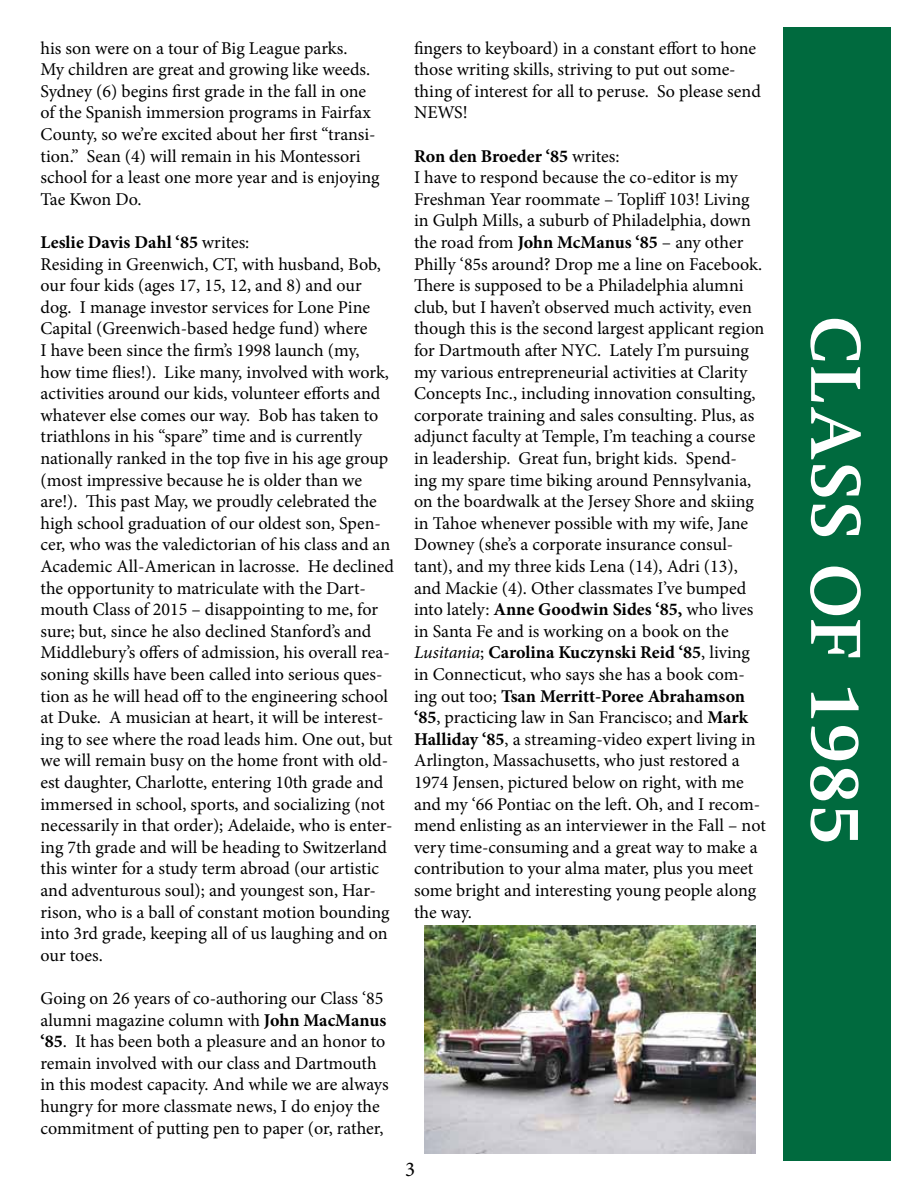
<style>
.page{position:relative;width:918px;height:1188px;background:#fff}
.page>*{position:absolute;margin:0;border:0;box-sizing:border-box;transform-origin:0 0}
.t1{font:700 72px "Swift LT Std";letter-spacing:.03em;color:#fff}
.t2{font:21px "Minion Pro";color:#000}
.t3{font:18px/21.6px "Minion Pro";letter-spacing:-.005em;color:#000}
.s1{font-weight:700}
.s2{font-style:italic}
</style>
<div class="page">
<div style="left:783px;top:27px;width:108px;height:1134px;background:#006a3e"></div>
<img style="left:424px;top:925px;width:332px;height:228px">
<p class="t3" style="left:40px;top:37px;width:341px">his son were on a tour of Big League parks.<br>My children are great and growing like weeds.<br>Sydney (6) begins first grade in the fall in one of the Spanish immersion programs in Fairfax County, so we’re excited about her first “transi&shy;tion.” Sean (4) will remain in his Montessori school for a least one more year and is enjoying Tae Kwon Do.</p>
<p class="t3" style="left:40px;top:232px;width:355px"><span class="s1">Leslie Davis Dahl ‘85</span> writes:<br>Residing in Greenwich, CT, with husband, Bob, our four kids (ages 17, 15, 12, and 8) and our dog. I manage investor services for Lone Pine Capital (Greenwich-based hedge fund) where<br>I have been since the firm’s 1998 launch (my, how time flies!). Like many, involved with work, activities around our kids, volunteer efforts and whatever else comes our way. Bob has taken to triathlons in his “spare” time and is currently nationally ranked in the top five in his age group (most impressive because he is older than we are!). This past May, we proudly celebrated the high school graduation of our oldest son, Spen&shy;cer, who was the valedictorian of his class and an Academic All-American in lacrosse. He declined the opportunity to matriculate with the Dart&shy;mouth Class of 2015 – disappointing to me, for sure; but, since he also declined Stanford’s and Middlebury’s offers of admission, his overall rea&shy;soning skills have been called into serious ques&shy;tion as he will head off to the engineering school at Duke. A musician at heart, it will be interest&shy;ing to see where the road leads him. One out, but we will remain busy on the home front with old&shy;est daughter, Charlotte, entering 10th grade and immersed in school, sports, and socializing (not necessarily in that order); Adelaide, who is enter&shy;ing 7th grade and will be heading to Switzerland this winter for a study term abroad (our artistic and adventurous soul); and youngest son, Har&shy;rison, who is a ball of constant motion bounding into 3rd grade, keeping all of us laughing and on our toes.</p>
<p class="t3" style="left:40px;top:988px;width:350px">Going on 26 years of co-authoring our Class ‘85 alumni magazine column with <span class="s1">John MacManus ‘85</span>. It has been both a pleasure and an honor to remain involved with our class and Dartmouth in this modest capacity. And while we are always hungry for more classmate news, I do enjoy the commitment of putting pen to paper (or, rather,</p>
<p class="t3" style="left:414px;top:37px;width:348px">fingers to keyboard) in a constant effort to hone those writing skills, striving to put out some&shy;thing of interest for all to peruse. So please send NEWS!</p>
<p class="t3" style="left:414px;top:145px;width:353px"><span class="s1">Ron den Broeder ‘85</span> writes:<br>I have to respond because the co-editor is my Freshman Year roommate – Topliff 103! Living in Gulph Mills, a suburb of Philadelphia, down the road from <span class="s1">John McManus ‘85</span> – any other Philly ‘85s around? Drop me a line on Facebook.<br>There is supposed to be a Philadelphia alumni club, but I haven’t observed much activity, even though this is the second largest applicant region for Dartmouth after NYC. Lately I’m pursuing my various entrepreneurial activities at Clarity Concepts Inc., including innovation consulting, corporate training and sales consulting. Plus, as adjunct faculty at Temple, I’m teaching a course in leadership. Great fun, bright kids. Spend-<br>ing my spare time biking around Pennsylvania, on the boardwalk at the Jersey Shore and skiing in Tahoe whenever possible with my wife, Jane Downey (she’s a corporate insurance consul&shy;tant), and my three kids Lena (14), Adri (13), and Mackie (4). Other classmates I’ve bumped into lately: <span class="s1">Anne Goodwin Sides ‘85,</span> who lives in Santa Fe and is working on a book on the <span class="s2">Lusitania</span>; <span class="s1">Carolina Kuczynski Reid ‘85</span>, living in Connecticut, who says she has a book com&shy;ing out too; <span class="s1">Tsan Merritt-Poree Abrahamson ‘85</span>, practicing law in San Francisco; and <span class="s1">Mark Halliday ‘85</span>, a streaming-video expert living in Arlington, Massachusetts, who just restored a 1974 Jensen, pictured below on right, with me and my ‘66 Pontiac on the left. Oh, and I recom&shy;mend enlisting as an interviewer in the Fall – not very time-consuming and a great way to make a contribution to your alma mater, plus you meet some bright and interesting young people along the way.</p>
<p class="t2" style="left:405px;top:1155px;width:12px">3</p>
<h1 class="t1" style="left:875px;top:316px;width:529px;rotate:90deg">CLASS OF 1985</h1>
</div>
